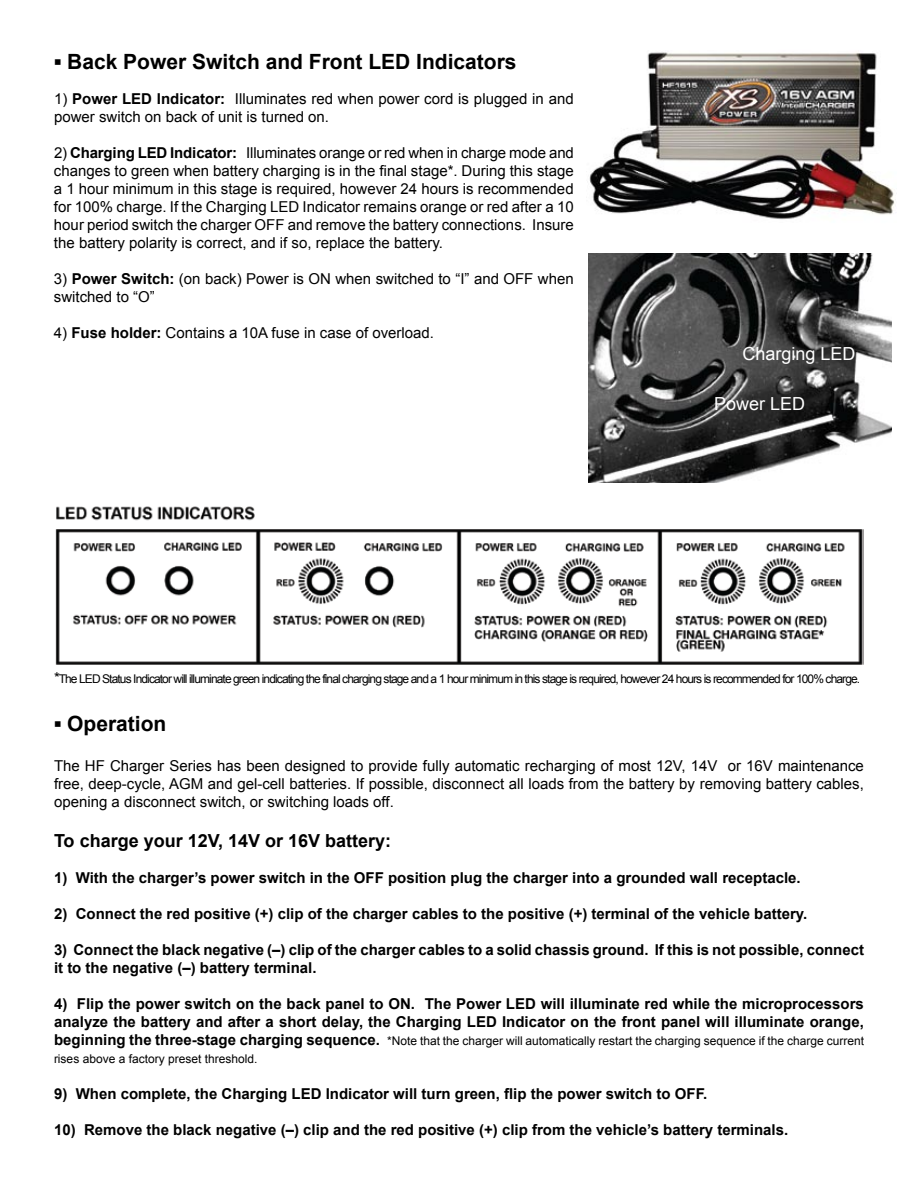
<style>
.page{position:relative;width:918px;height:1188px;background:#fff}
.page>*{position:absolute;margin:0;border:0;box-sizing:border-box;transform-origin:0 0}
.t1{font:700 21px "Arial";color:#000}
.t2{font:700 18px "Arial";color:#000}
.t3{font:18px "Arial";color:#fff}
.t4{font:15px/18px "Arial";color:#000}
.t5{font:700 15px/18px "Arial";color:#000}
.t6{font:12px/18px "Arial";color:#000}
.t7{font:12px "Arial";letter-spacing:-.075em;color:#000}
.s1{font-style:italic}
.s2{font-weight:700}
.s3{font-size:15px}
.s4{font-weight:700;font-size:15px}
</style>
<div class="page">
<img style="left:589px;top:253px;width:303px;height:229px">
<img style="left:55px;top:506px;width:809px;height:159px">
<img style="left:589px;top:52px;width:307px;height:168px">
<h1 class="t1" style="left:54px;top:48px;width:464px"><span class="s1">▪</span> Back Power Switch and Front LED Indicators</h1>
<p class="t4" style="left:54px;top:90px;width:521px">1) <span class="s2">Power LED Indicator:</span> Illuminates red when power cord is plugged in and power switch on back of unit is turned on.</p>
<p class="t4" style="left:54px;top:144px;width:521px;text-align:justify">2) <span class="s2">Charging LED Indicator:</span> Illuminates orange or red when in charge mode and changes to green when battery charging is in the final stage*. During this stage a 1 hour minimum in this stage is required, however 24 hours is recommended for 100% charge. If the Charging LED Indicator remains orange or red after a 10 hour period switch the charger OFF and remove the battery connections. Insure the battery polarity is correct, and if so, replace the battery.</p>
<p class="t4" style="left:54px;top:270px;width:521px">3) <span class="s2">Power Switch:</span> (on back) Power is ON when switched to “I” and OFF when switched to “O”</p>
<p class="t4" style="left:54px;top:324px;width:382px">4) <span class="s2">Fuse holder:</span> Contains a 10A fuse in case of overload.</p>
<p class="t3" style="left:742px;top:342px;width:115px">Charging LED</p>
<p class="t3" style="left:714px;top:392px;width:93px">Power LED</p>
<p class="t7" style="left:54px;top:671px;width:808px"><span class="s3">*</span>The LED Status Indicator will illuminate green indicating the final charging stage and a 1 hour minimum in this stage is required, however 24 hours is recommended for 100% charge.</p>
<h1 class="t1" style="left:54px;top:710px;width:114px"><span class="s1">▪</span> Operation</h1>
<p class="t4" style="left:54px;top:757px;width:811px;text-align:justify">The HF Charger Series has been designed to provide fully automatic recharging of most 12V, 14V or 16V maintenance free, deep-cycle, AGM and gel-cell batteries. If possible, disconnect all loads from the battery by removing battery cables, opening a disconnect switch, or switching loads off.</p>
<p class="t2" style="left:54px;top:828px;width:339px">To charge your 12V, 14V or 16V battery:</p>
<p class="t5" style="left:54px;top:869px;width:748px">1) With the charger’s power switch in the OFF position plug the charger into a grounded wall receptacle.</p>
<p class="t5" style="left:54px;top:905px;width:755px">2) Connect the red positive (+) clip of the charger cables to the positive (+) terminal of the vehicle battery.</p>
<p class="t5" style="left:54px;top:941px;width:812px">3) Connect the black negative (–) clip of the charger cables to a solid chassis ground. If this is not possible, connect it to the negative (–) battery terminal.</p>
<p class="t5" style="left:54px;top:995px;width:811px">4) Flip the power switch on the back panel to ON. The Power LED will illuminate red while the microprocessors analyze the battery and after a short delay, the Charging LED Indicator on the front panel will illuminate orange,</p>
<p class="t6" style="left:54px;top:1031px;width:812px"><span class="s4">beginning the three-stage charging sequence.</span> *Note that the charger will automatically restart the charging sequence if the charge current rises above a factory preset threshold.</p>
<p class="t5" style="left:54px;top:1085px;width:655px">9) When complete, the Charging LED Indicator will turn green, flip the power switch to OFF.</p>
<p class="t5" style="left:54px;top:1121px;width:736px">10) Remove the black negative (–) clip and the red positive (+) clip from the vehicle’s battery terminals.</p>
</div>
